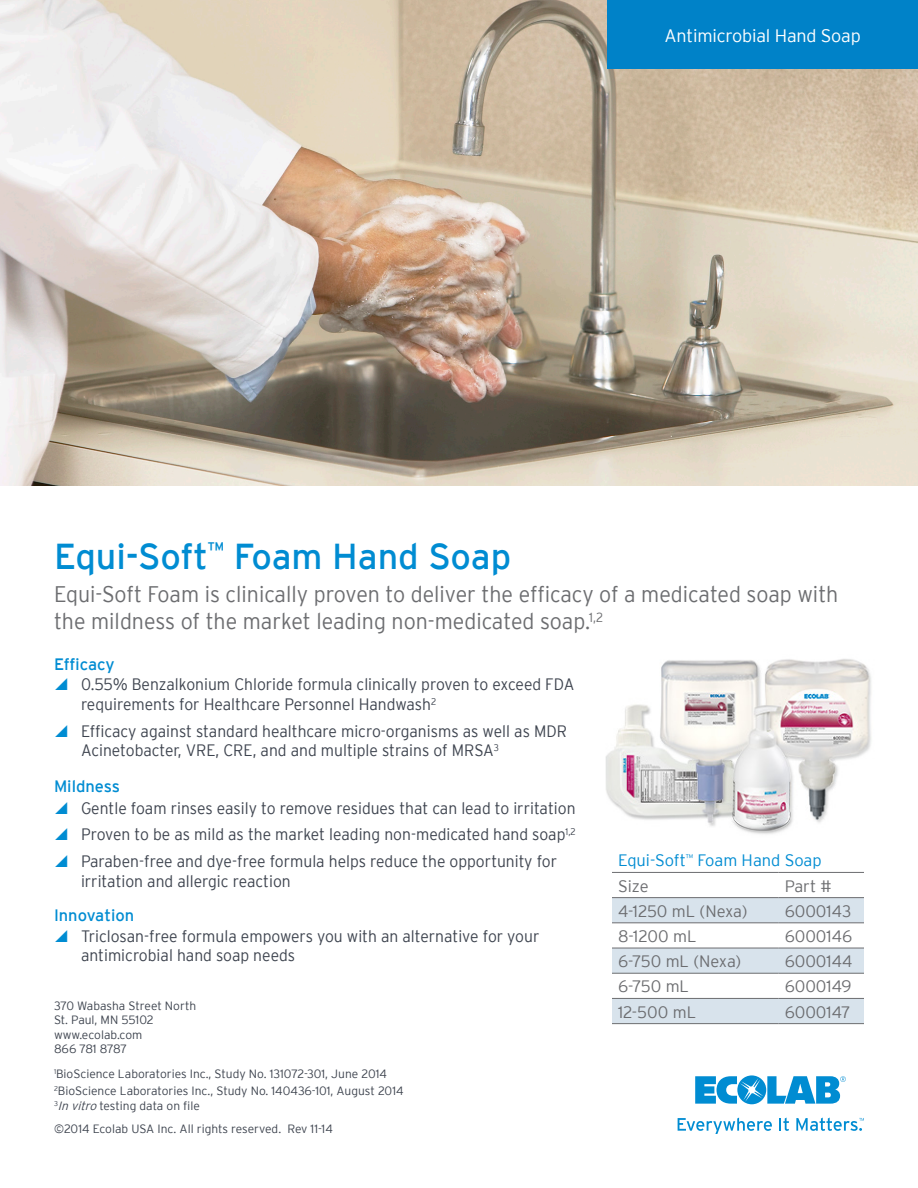
<style>
.page{position:relative;width:918px;height:1188px;background:#fff}
.page>*{position:absolute;margin:0;border:0;box-sizing:border-box;transform-origin:0 0}
.t1{font:36px "Interstate";color:#008cd2}
.t2{font:300 22.5px/27px "Interstate";color:#6c6d70;scale:.95 1}
.t3{font:300 18px "Interstate";letter-spacing:-.01em;color:#fff}
.t4{font:300 16.5px/19.8px "Interstate";color:#3e444f;scale:.95 1}
.t5{font:300 16.5px "Interstate";color:#6c6d70}
.t6{font:16.5px "Interstate";color:#008cd2}
.t7{font:300 16.5px "Interstate";color:#008cd2}
.t8{font:300 12px "Interstate";color:#3e444f}
.t9{font:300 12px "Interstate";letter-spacing:-.025em;color:#3e444f}
.s1{font-style:italic}
</style>
<div class="page">
<img style="left:0;top:0;width:918px;height:486px">
<div style="left:608px;top:0;width:310px;height:69px;background:#0082c8"></div>
<svg style="left:695px;top:1075px;width:151px;height:29px"></svg>
<svg style="left:678px;top:1118px;width:94px;height:16px"></svg>
<svg style="left:779px;top:1118px;width:10px;height:13px"></svg>
<svg style="left:796px;top:1118px;width:68px;height:13px"></svg>
<svg style="left:612px;top:898px;width:252px;height:125px"></svg>
<hr style="left:612px;top:872px;width:167px;height:1px;background:#6c6d70">
<hr style="left:779px;top:872px;width:85px;height:1px;background:#6c6d70">
<hr style="left:612px;top:897px;width:167px;height:1px;background:#6c6d70">
<hr style="left:779px;top:897px;width:85px;height:1px;background:#6c6d70">
<hr style="left:612px;top:923px;width:167px;height:1px;background:#6c6d70">
<hr style="left:779px;top:923px;width:85px;height:1px;background:#6c6d70">
<hr style="left:612px;top:948px;width:167px;height:1px;background:#6c6d70">
<hr style="left:779px;top:948px;width:85px;height:1px;background:#6c6d70">
<hr style="left:612px;top:973px;width:167px;height:1px;background:#6c6d70">
<hr style="left:779px;top:973px;width:85px;height:1px;background:#6c6d70">
<hr style="left:612px;top:998px;width:167px;height:1px;background:#6c6d70">
<hr style="left:779px;top:998px;width:85px;height:1px;background:#6c6d70">
<hr style="left:612px;top:1023px;width:167px;height:1px;background:#6c6d70">
<hr style="left:779px;top:1023px;width:85px;height:1px;background:#6c6d70">
<img style="left:605px;top:659px;width:266px;height:175px">
<p class="t3" style="left:665px;top:26px;width:198px">Antimicrobial Hand Soap</p>
<p class="t1" style="left:54px;top:536px;width:459px">Equi-Soft<sup>™</sup> Foam Hand Soap</p>
<p class="t2" style="left:54px;top:580px;width:827px">Equi-Soft Foam is clinically proven to deliver the efficacy of a medicated soap with the mildness of the market leading non-medicated soap.<sup>1,2</sup></p>
<p class="t6" style="left:54px;top:655px;width:62px">Efficacy</p>
<p class="t4" style="left:81px;top:674px;width:521px">0.55% Benzalkonium Chloride formula clinically proven to exceed FDA requirements for Healthcare Personnel Handwash<sup>2</sup></p>
<p class="t4" style="left:81px;top:721px;width:513px">Efficacy against standard healthcare micro-organisms as well as MDR<br>Acinetobacter, VRE, CRE, and and multiple strains of MRSA<sup>3</sup></p>
<p class="t6" style="left:54px;top:777px;width:68px">Mildness</p>
<p class="t4" style="left:81px;top:798px;width:522px">Gentle foam rinses easily to remove residues that can lead to irritation</p>
<p class="t4" style="left:81px;top:824px;width:522px">Proven to be as mild as the market leading non-medicated hand soap<sup>1,2</sup></p>
<p class="t4" style="left:81px;top:851px;width:503px">Paraben-free and dye-free formula helps reduce the opportunity for irritation and allergic reaction</p>
<p class="t6" style="left:54px;top:906px;width:82px">Innovation</p>
<p class="t4" style="left:81px;top:926px;width:484px">Triclosan-free formula empowers you with an alternative for your antimicrobial hand soap needs</p>
<p class="t8" style="left:54px;top:999px;width:144px">370 Wabasha Street North</p>
<p class="t8" style="left:54px;top:1013px;width:101px">St. Paul, MN 55102</p>
<p class="t8" style="left:54px;top:1028px;width:90px">www.ecolab.com</p>
<p class="t9" style="left:54px;top:1042px;width:75px">866 781 8787</p>
<p class="t8" style="left:54px;top:1067px;width:334px"><sup>1</sup>BioScience Laboratories Inc., Study No. 131072-301, June 2014</p>
<p class="t8" style="left:54px;top:1084px;width:351px"><sup>2</sup>BioScience Laboratories Inc., Study No. 140436-101, August 2014</p>
<p class="t8" style="left:54px;top:1099px;width:147px"><sup>3</sup><span class="s1">In vitro</span> testing data on file</p>
<p class="t8" style="left:54px;top:1122px;width:280px">©2014 Ecolab USA Inc. All rights reserved. Rev 11-14</p>
<p class="t7" style="left:618px;top:851px;width:205px">Equi-Soft<sup>™</sup> Foam Hand Soap</p>
<p class="t5" style="left:618px;top:877px;width:32px">Size</p>
<p class="t5" style="left:785px;top:877px;width:48px">Part #</p>
<p class="t5" style="left:618px;top:902px;width:131px">4-1250 mL (Nexa)</p>
<p class="t5" style="left:785px;top:902px;width:68px">6000143</p>
<p class="t5" style="left:618px;top:927px;width:80px">8-1200 mL</p>
<p class="t5" style="left:785px;top:927px;width:69px">6000146</p>
<p class="t5" style="left:618px;top:952px;width:125px">6-750 mL (Nexa)</p>
<p class="t5" style="left:785px;top:952px;width:69px">6000144</p>
<p class="t5" style="left:618px;top:977px;width:73px">6-750 mL</p>
<p class="t5" style="left:785px;top:977px;width:68px">6000149</p>
<p class="t5" style="left:618px;top:1003px;width:80px">12-500 mL</p>
<p class="t5" style="left:785px;top:1003px;width:68px">6000147</p>
</div>
